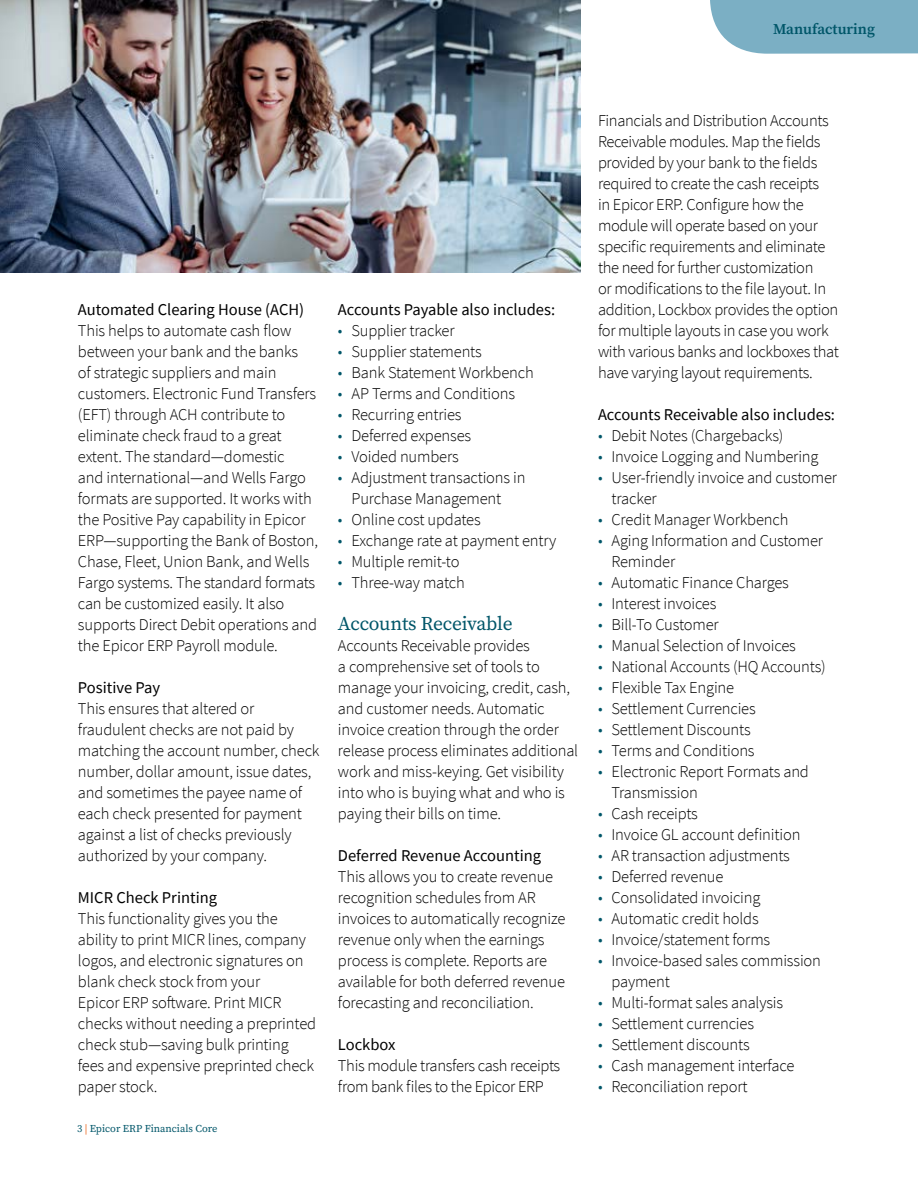
<style>
.page{position:relative;width:918px;height:1188px;background:#fff}
.page>*{position:absolute;margin:0;border:0;box-sizing:border-box;transform-origin:0 0}
.Heading_2{font:19.5px "Source Serif Pro";letter-spacing:-.01em;color:#005669}
.Body_Copy{font:300 16.5px/21px "Source Sans Pro";letter-spacing:-.01em;color:#000}
.Heading_3{font:300 16.5px/21px "Source Sans Pro";letter-spacing:-.01em;color:#000}
.Heading_3-2{font:16.5px "Source Sans Pro";color:#000}
.t1{font:600 15px "Source Serif Pro";color:#005669}
.t2{font:10.5px "Source Serif Pro";color:#005669}
.s1{color:#ea5506}
.s2{color:#005669}
</style>
<div class="page">
<svg style="left:710px;top:0;width:208px;height:54px;background:#83b4c7"></svg>
<img style="left:0;top:0;width:580px;height:273px">
<p class="t1" style="left:773px;top:19px;width:103px">Manufacturing</p>
<p class="Heading_3-2" style="left:78px;top:299px;width:228px">Automated Clearing House (ACH)</p>
<p class="Body_Copy" style="left:78px;top:320px;width:241px">This helps to automate cash flow between your bank and the banks<br>of strategic suppliers and main customers. Electronic Fund Transfers (EFT) through ACH contribute to eliminate check fraud to a great extent. The standard—domestic<br>and international—and Wells Fargo formats are supported. It works with the Positive Pay capability in Epicor ERP—supporting the Bank of Boston, Chase, Fleet, Union Bank, and Wells Fargo systems. The standard formats can be customized easily. It also supports Direct Debit operations and the Epicor ERP Payroll module.</p>
<p class="Heading_3-2" style="left:78px;top:677px;width:84px">Positive Pay</p>
<p class="Body_Copy" style="left:78px;top:698px;width:243px">This ensures that altered or fraudulent checks are not paid by matching the account number, check number, dollar amount, issue dates, and sometimes the payee name of each check presented for payment against a list of checks previously authorized by your company.</p>
<p class="Heading_3-2" style="left:78px;top:887px;width:141px">MICR Check Printing</p>
<p class="Body_Copy" style="left:78px;top:908px;width:240px">This functionality gives you the ability to print MICR lines, company logos, and electronic signatures on blank check stock from your<br>Epicor ERP software. Print MICR checks without needing a preprinted check stub—saving bulk printing fees and expensive preprinted check paper stock.</p>
<p class="t2" style="left:77px;top:1121px;width:142px">3 <span class="s1">|</span> Epicor ERP Financials Core</p>
<p class="Heading_3-2" style="left:338px;top:299px;width:219px">Accounts Payable also includes:</p>
<p class="Body_Copy" style="left:338px;top:320px;width:118px"><span class="s2">•</span> Supplier tracker</p>
<p class="Body_Copy" style="left:338px;top:341px;width:145px"><span class="s2">•</span> Supplier statements</p>
<p class="Body_Copy" style="left:338px;top:362px;width:197px"><span class="s2">•</span> Bank Statement Workbench</p>
<p class="Body_Copy" style="left:338px;top:383px;width:179px"><span class="s2">•</span> AP Terms and Conditions</p>
<p class="Body_Copy" style="left:338px;top:404px;width:125px"><span class="s2">•</span> Recurring entries</p>
<p class="Body_Copy" style="left:338px;top:425px;width:135px"><span class="s2">•</span> Deferred expenses</p>
<p class="Body_Copy" style="left:338px;top:446px;width:122px"><span class="s2">•</span> Voided numbers</p>
<p class="Body_Copy" style="left:351px;top:467px;width:176px;text-indent:-14px"><span class="s2">•</span> Adjustment transactions in<br>Purchase Management</p>
<p class="Body_Copy" style="left:338px;top:509px;width:144px"><span class="s2">•</span> Online cost updates</p>
<p class="Body_Copy" style="left:338px;top:530px;width:220px"><span class="s2">•</span> Exchange rate at payment entry</p>
<p class="Body_Copy" style="left:338px;top:551px;width:123px"><span class="s2">•</span> Multiple remit-to</p>
<p class="Body_Copy" style="left:338px;top:572px;width:128px"><span class="s2">•</span> Three-way match</p>
<p class="Heading_2" style="left:338px;top:610px;width:176px">Accounts Receivable</p>
<p class="Heading_3" style="left:338px;top:635px;width:242px">Accounts Receivable provides<br>a comprehensive set of tools to manage your invoicing, credit, cash, and customer needs. Automatic invoice creation through the order release process eliminates additional work and miss-keying. Get visibility into who is buying what and who is paying their bills on time.</p>
<p class="Heading_3-2" style="left:338px;top:845px;width:205px">Deferred Revenue Accounting</p>
<p class="Body_Copy" style="left:338px;top:866px;width:229px">This allows you to create revenue recognition schedules from AR invoices to automatically recognize revenue only when the earnings process is complete. Reports are available for both deferred revenue forecasting and reconciliation.</p>
<p class="Heading_3-2" style="left:338px;top:1034px;width:59px">Lockbox</p>
<p class="Body_Copy" style="left:338px;top:1055px;width:224px">This module transfers cash receipts from bank files to the Epicor ERP</p>
<p class="Body_Copy" style="left:598px;top:110px;width:242px">Financials and Distribution Accounts Receivable modules. Map the fields provided by your bank to the fields required to create the cash receipts<br>in Epicor ERP. Configure how the module will operate based on your specific requirements and eliminate the need for further customization<br>or modifications to the file layout. In addition, Lockbox provides the option for multiple layouts in case you work with various banks and lockboxes that have varying layout requirements.</p>
<p class="Heading_3-2" style="left:598px;top:404px;width:239px">Accounts Receivable also includes:</p>
<p class="Body_Copy" style="left:598px;top:425px;width:187px"><span class="s2">•</span> Debit Notes (Chargebacks)</p>
<p class="Body_Copy" style="left:598px;top:446px;width:222px"><span class="s2">•</span> Invoice Logging and Numbering</p>
<p class="Body_Copy" style="left:612px;top:467px;width:227px;text-indent:-14px"><span class="s2">•</span> User-friendly invoice and customer tracker</p>
<p class="Body_Copy" style="left:598px;top:509px;width:192px"><span class="s2">•</span> Credit Manager Workbench</p>
<p class="Body_Copy" style="left:612px;top:530px;width:213px;text-indent:-14px"><span class="s2">•</span> Aging Information and Customer<br>Reminder</p>
<p class="Body_Copy" style="left:598px;top:572px;width:192px"><span class="s2">•</span> Automatic Finance Charges</p>
<p class="Body_Copy" style="left:598px;top:593px;width:120px"><span class="s2">•</span> Interest invoices</p>
<p class="Body_Copy" style="left:598px;top:614px;width:122px"><span class="s2">•</span> Bill-To Customer</p>
<p class="Body_Copy" style="left:598px;top:635px;width:199px"><span class="s2">•</span> Manual Selection of Invoices</p>
<p class="Body_Copy" style="left:598px;top:656px;width:229px"><span class="s2">•</span> National Accounts (HQ Accounts)</p>
<p class="Body_Copy" style="left:598px;top:677px;width:138px"><span class="s2">•</span> Flexible Tax Engine</p>
<p class="Body_Copy" style="left:598px;top:698px;width:159px"><span class="s2">•</span> Settlement Currencies</p>
<p class="Body_Copy" style="left:598px;top:719px;width:154px"><span class="s2">•</span> Settlement Discounts</p>
<p class="Body_Copy" style="left:598px;top:740px;width:158px"><span class="s2">•</span> Terms and Conditions</p>
<p class="Body_Copy" style="left:612px;top:761px;width:199px;text-indent:-14px"><span class="s2">•</span> Electronic Report Formats and<br>Transmission</p>
<p class="Body_Copy" style="left:598px;top:803px;width:101px"><span class="s2">•</span> Cash receipts</p>
<p class="Body_Copy" style="left:598px;top:824px;width:204px"><span class="s2">•</span> Invoice GL account definition</p>
<p class="Body_Copy" style="left:598px;top:845px;width:193px"><span class="s2">•</span> AR transaction adjustments</p>
<p class="Body_Copy" style="left:598px;top:866px;width:127px"><span class="s2">•</span> Deferred revenue</p>
<p class="Body_Copy" style="left:598px;top:887px;width:164px"><span class="s2">•</span> Consolidated invoicing</p>
<p class="Body_Copy" style="left:598px;top:908px;width:162px"><span class="s2">•</span> Automatic credit holds</p>
<p class="Body_Copy" style="left:598px;top:929px;width:174px"><span class="s2">•</span> Invoice/statement forms</p>
<p class="Body_Copy" style="left:612px;top:950px;width:211px;text-indent:-14px"><span class="s2">•</span> Invoice-based sales commission payment</p>
<p class="Body_Copy" style="left:598px;top:992px;width:187px"><span class="s2">•</span> Multi-format sales analysis</p>
<p class="Body_Copy" style="left:598px;top:1013px;width:158px"><span class="s2">•</span> Settlement currencies</p>
<p class="Body_Copy" style="left:598px;top:1034px;width:153px"><span class="s2">•</span> Settlement discounts</p>
<p class="Body_Copy" style="left:598px;top:1055px;width:198px"><span class="s2">•</span> Cash management interface</p>
<p class="Body_Copy" style="left:598px;top:1076px;width:151px"><span class="s2">•</span> Reconciliation report</p>
</div>
